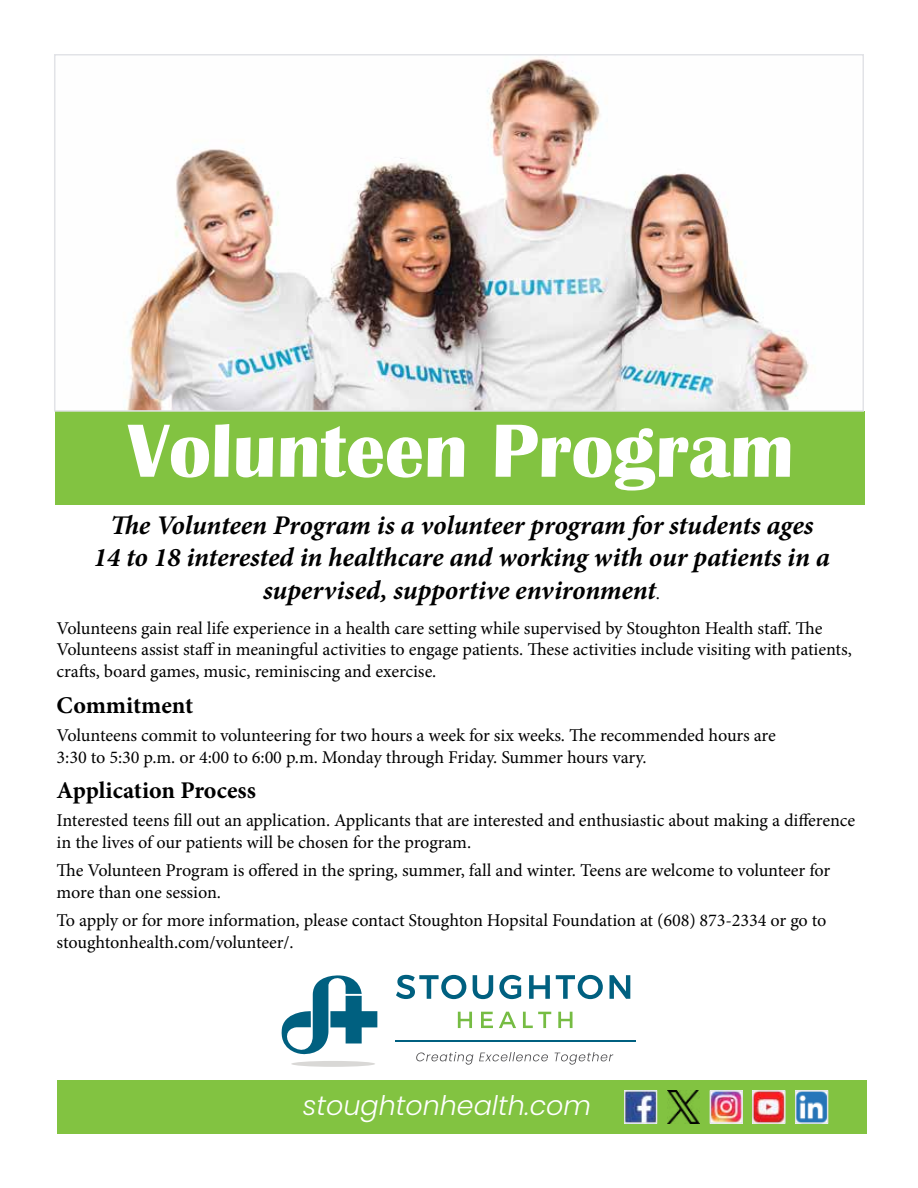
<style>
.page{position:relative;width:918px;height:1188px;background:#fff}
.page>*{position:absolute;margin:0;border:0;box-sizing:border-box;transform-origin:0 0}
.t1{font:700 78px "Britannic";color:#fff}
.t2{font:italic 700 27px/32.4px "Minion Pro";color:#000;text-align:center}
.t3{font:italic 300 27px "Poppins";color:#fff}
.t4{font:700 24px "Minion Pro";letter-spacing:-.005em;color:#000}
.t5{font:18px/21.6px "Minion Pro";color:#000}
.s1{font-weight:400;font-style:normal;font-size:18px}
</style>
<div class="page">
<div style="left:57px;top:1080px;width:810px;height:54px;background:#82c341"></div>
<svg style="left:458px;top:1012px;width:14px;height:16px"></svg>
<svg style="left:481px;top:1012px;width:12px;height:16px"></svg>
<svg style="left:499px;top:1012px;width:17px;height:16px"></svg>
<svg style="left:523px;top:1012px;width:28px;height:16px"></svg>
<svg style="left:558px;top:1012px;width:15px;height:16px"></svg>
<svg style="left:473px;top:975px;width:20px;height:24px"></svg>
<svg style="left:396px;top:975px;width:70px;height:24px"></svg>
<svg style="left:499px;top:975px;width:22px;height:24px"></svg>
<svg style="left:556px;top:975px;width:47px;height:24px"></svg>
<svg style="left:610px;top:975px;width:20px;height:24px"></svg>
<svg style="left:529px;top:975px;width:21px;height:24px"></svg>
<svg style="left:416px;top:1052px;width:57px;height:13px"></svg>
<svg style="left:479px;top:1052px;width:69px;height:9px"></svg>
<svg style="left:555px;top:1052px;width:58px;height:13px"></svg>
<hr style="left:395px;top:1040px;width:241px;height:1px;background:#006080">
<svg style="left:282px;top:975px;width:95px;height:80px"></svg>
<div style="left:291px;top:1061px;width:84px;height:6px;background:#d9d8d6;border-radius:50%"></div>
<div style="left:56px;top:411px;width:809px;height:94px;background:#82c341"></div>
<img style="left:626px;top:1092px;width:29px;height:30px">
<div style="left:624px;top:1090px;width:33px;height:34px;border:1px solid #e2e3e7"></div>
<img style="left:712px;top:1092px;width:29px;height:30px">
<div style="left:710px;top:1090px;width:33px;height:34px;border:1px solid #e2e3e7"></div>
<img style="left:667px;top:1091px;width:32px;height:32px">
<img style="left:754px;top:1092px;width:30px;height:30px">
<div style="left:752px;top:1090px;width:34px;height:34px;border:1px solid #e2e3e7"></div>
<img style="left:127px;top:58px;width:682px;height:351px">
<div style="left:54px;top:54px;width:810px;height:358px;border:2px solid #e2e3e7"></div>
<img style="left:797px;top:1092px;width:29px;height:30px">
<div style="left:795px;top:1090px;width:33px;height:34px;border:1px solid #e2e3e7"></div>
<h1 class="t1" style="left:127px;top:407px;width:670px">Volunteen Program</h1>
<h2 class="t2" style="left:93px;top:509px;width:739px">The Volunteen Program is a volunteer program for students ages<br>14 to 18 interested in healthcare and working with our patients in a supervised, supportive environment<span class="s1">.</span></h2>
<p class="t5" style="left:57px;top:617px;width:797px">Volunteens gain real life experience in a health care setting while supervised by Stoughton Health staff. The<br>Volunteens assist staff in meaningful activities to engage patients. These activities include visiting with patients, crafts, board games, music, reminiscing and exercise.</p>
<h3 class="t4" style="left:57px;top:688px;width:138px">Commitment</h3>
<p class="t5" style="left:57px;top:725px;width:721px">Volunteens commit to volunteering for two hours a week for six weeks. The recommended hours are<br>3:30 to 5:30 p.m. or 4:00 to 6:00 p.m. Monday through Friday. Summer hours vary.</p>
<h3 class="t4" style="left:57px;top:774px;width:201px">Application Process</h3>
<p class="t5" style="left:57px;top:810px;width:800px">Interested teens fill out an application. Applicants that are interested and enthusiastic about making a difference in the lives of our patients will be chosen for the program.</p>
<p class="t5" style="left:57px;top:860px;width:775px">The Volunteen Program is offered in the spring, summer, fall and winter. Teens are welcome to volunteer for more than one session.</p>
<p class="t5" style="left:57px;top:910px;width:772px">To apply or for more information, please contact Stoughton Hopsital Foundation at (608) 873-2334 or go to stoughtonhealth.com/volunteer/.</p>
<h2 class="t3" style="left:303px;top:1090px;width:290px">stoughtonhealth.com</h2>
</div>
